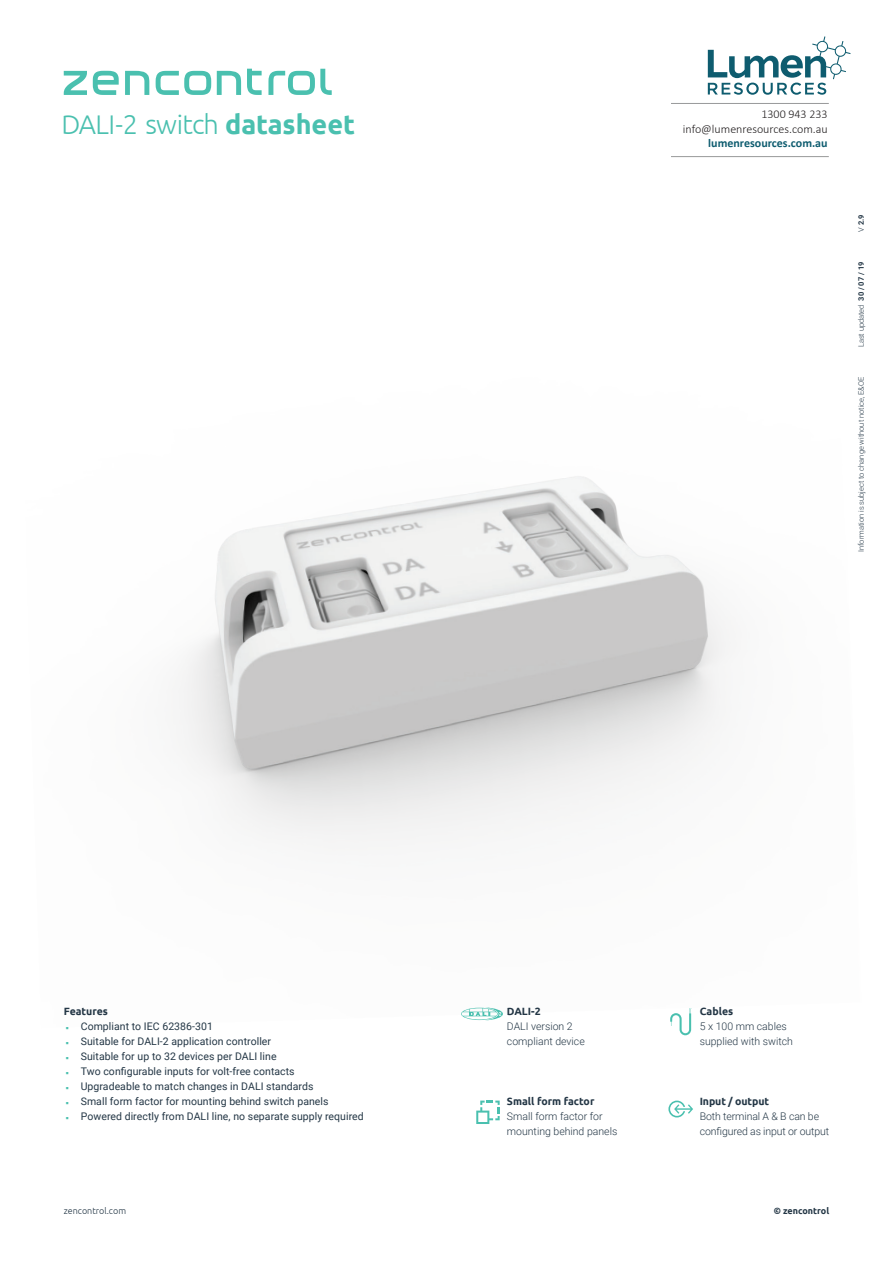
<style>
.page{position:relative;width:893px;height:1263px;background:#fff}
.page>*{position:absolute;margin:0;border:0;box-sizing:border-box;transform-origin:0 0}
.t1{font:300 27px "Ubuntu";letter-spacing:-.03em;color:#4ac0af}
.t2{font:300 12px/14.4px "Calibri";color:#231f20;text-align:right}
.t3{font:700 12px "Calibri";color:#0e5c6f}
.t4{font:10.5px "Roboto";letter-spacing:.005em;color:#233645}
.t5{font:300 10.5px/15px "Roboto";color:#233645}
.t6{font:700 10.5px "Ubuntu";color:#233645}
.t7{font:300 9px "Ubuntu";color:#233645}
.t8{font:700 9px "Ubuntu";color:#233645}
.t9{font:300 7.5px "Roboto";color:#233645}
.t10{font:700 7.5px "Roboto";color:#233645}
.s1{font-weight:700}
.s2{font-weight:300}
.s3{font-family:"Minion Pro";font-size:7.5px;color:#4ac0af}
</style>
<div class="page">
<svg style="left:125px;top:71px;width:24px;height:24px"></svg>
<svg style="left:217px;top:71px;width:24px;height:24px"></svg>
<svg style="left:64px;top:71px;width:23px;height:24px"></svg>
<svg style="left:247px;top:69px;width:15px;height:26px"></svg>
<svg style="left:156px;top:71px;width:55px;height:24px"></svg>
<svg style="left:268px;top:69px;width:64px;height:26px"></svg>
<svg style="left:93px;top:71px;width:26px;height:24px"></svg>
<img style="left:178px;top:476px;width:553px;height:552px">
<svg style="left:670px;top:1008px;width:21px;height:27px"></svg>
<svg style="left:476px;top:1100px;width:24px;height:24px"></svg>
<svg style="left:668px;top:1100px;width:25px;height:17px"></svg>
<svg style="left:461px;top:1007px;width:42px;height:13px"></svg>
<hr style="left:671px;top:103px;width:158px;height:1px;background:#98999a">
<hr style="left:671px;top:156px;width:158px;height:1px;background:#98999a">
<svg style="left:708px;top:36px;width:142px;height:59px"></svg>
<h1 class="t1" style="left:61px;top:109px;width:295px">DALI-2 switch <span class="s1">datasheet</span></h1>
<p class="t2" style="left:683px;top:107px;width:146px">1300 943 233 info@lumenresources.com.au</p>
<p class="t3" style="left:708px;top:135px;width:121px">lumenresources.com.au</p>
<p class="t10" style="left:856px;top:232px;width:19px;rotate:-90deg"><span class="s2">V</span> 2.9</p>
<p class="t9" style="left:856px;top:347px;width:87px;rotate:-90deg">Last updated <span class="s1">30 / 07 / 19</span></p>
<p class="t9" style="left:856px;top:552px;width:177px;rotate:-90deg">Information is subject to change without notice, E&amp;OE</p>
<p class="t6" style="left:64px;top:1005px;width:46px">Features</p>
<p class="t4" style="left:66px;top:1019px;width:148px"><span class="s3">■</span> Compliant to IEC 62386-301</p>
<p class="t4" style="left:66px;top:1034px;width:207px"><span class="s3">■</span> Suitable for DALI-2 application controller</p>
<p class="t4" style="left:66px;top:1049px;width:212px"><span class="s3">■</span> Suitable for up to 32 devices per DALI line</p>
<p class="t4" style="left:66px;top:1064px;width:230px"><span class="s3">■</span> Two configurable inputs for volt-free contacts</p>
<p class="t4" style="left:66px;top:1079px;width:249px"><span class="s3">■</span> Upgradeable to match changes in DALI standards</p>
<p class="t4" style="left:66px;top:1094px;width:264px"><span class="s3">■</span> Small form factor for mounting behind switch panels</p>
<p class="t4" style="left:66px;top:1109px;width:299px"><span class="s3">■</span> Powered directly from DALI line, no separate supply required</p>
<p class="t6" style="left:507px;top:1005px;width:35px">DALI-2</p>
<p class="t5" style="left:507px;top:1019px;width:79px">DALI version 2 compliant device</p>
<p class="t6" style="left:507px;top:1095px;width:89px">Small form factor</p>
<p class="t5" style="left:507px;top:1109px;width:112px">Small form factor for mounting behind panels</p>
<p class="t6" style="left:700px;top:1005px;width:35px">Cables</p>
<p class="t5" style="left:700px;top:1019px;width:95px">5 x 100 mm cables supplied with switch</p>
<p class="t6" style="left:700px;top:1095px;width:71px">Input / output</p>
<p class="t5" style="left:700px;top:1108px;width:131px">Both terminal A &amp; B can be configured as input or output</p>
<p class="t7" style="left:64px;top:1206px;width:64px">zencontrol.com</p>
<p class="t8" style="left:774px;top:1206px;width:57px">© zencontrol</p>
</div>
